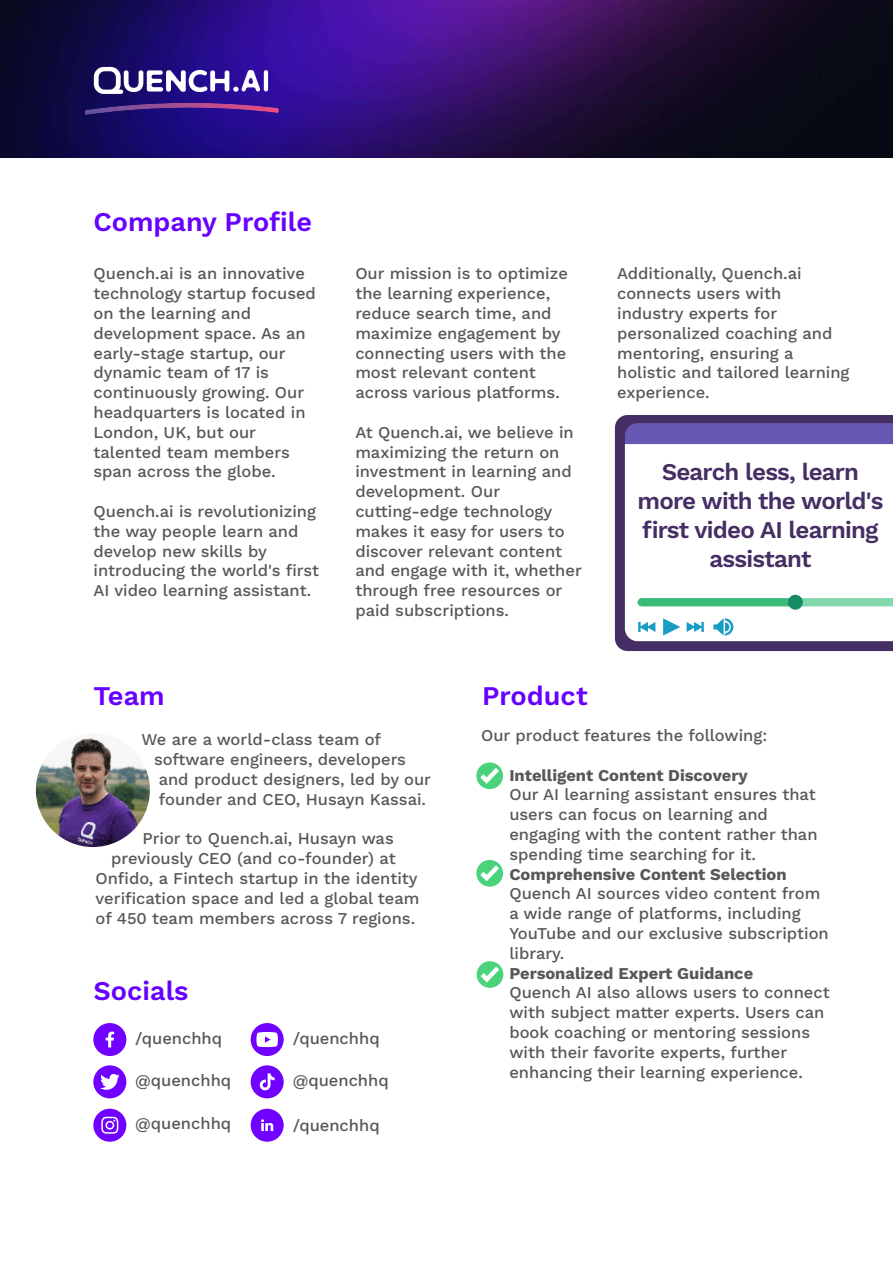
<style>
.page{position:relative;width:893px;height:1263px;background:#fff}
.page>*{position:absolute;margin:0;border:0;box-sizing:border-box;transform-origin:0 0}
.t1{font:600 27px "Work Sans";color:#60f}
.t2{font:27px "Work Sans";color:#60f}
.t3{font:600 24px/28.8px "Work Sans";letter-spacing:-.03em;color:#452e63;text-align:center}
.t4{font:16.5px/19.8px "Work Sans";color:#575756}
</style>
<div class="page">
<img style="left:0;top:0;width:893px;height:157px">
<div style="left:93px;top:1023px;width:33px;height:33px;background:#7000ff;border-radius:50%"></div>
<svg style="left:106px;top:1031px;width:8px;height:16px"></svg>
<div style="left:93px;top:1065px;width:33px;height:33px;background:#7000ff;border-radius:50%"></div>
<svg style="left:100px;top:1074px;width:20px;height:16px"></svg>
<div style="left:93px;top:1109px;width:33px;height:33px;background:#7000ff;border-radius:50%"></div>
<svg style="left:101px;top:1117px;width:17px;height:17px"></svg>
<div style="left:251px;top:1023px;width:33px;height:33px;background:#7000ff;border-radius:50%"></div>
<svg style="left:256px;top:1032px;width:22px;height:15px"></svg>
<div style="left:251px;top:1065px;width:33px;height:33px;background:#7000ff;border-radius:50%"></div>
<svg style="left:260px;top:1073px;width:15px;height:17px"></svg>
<div style="left:251px;top:1109px;width:33px;height:33px;background:#7000ff;border-radius:50%"></div>
<svg style="left:261px;top:1119px;width:12px;height:12px"></svg>
<img style="left:36px;top:733px;width:114px;height:114px;border-radius:57px">
<div style="left:476px;top:762px;width:27px;height:27px;background:#4bd37b;border-radius:50%"></div>
<svg style="left:480px;top:768px;width:19px;height:16px"></svg>
<div style="left:476px;top:860px;width:27px;height:27px;background:#4bd37b;border-radius:50%"></div>
<svg style="left:480px;top:865px;width:19px;height:16px"></svg>
<svg style="left:615px;top:415px;width:278px;height:236px;fill:#452e63"></svg>
<div style="left:625px;top:423px;width:268px;height:21px;background:#6557b2"></div>
<svg style="left:625px;top:444px;width:268px;height:197px"></svg>
<svg style="left:638px;top:622px;width:17px;height:10px"></svg>
<svg style="left:687px;top:622px;width:17px;height:10px"></svg>
<svg style="left:663px;top:618px;width:17px;height:17px"></svg>
<svg style="left:713px;top:618px;width:20px;height:17px"></svg>
<svg style="left:638px;top:598px;width:255px;height:8px"></svg>
<div style="left:638px;top:598px;width:162px;height:8px;background:#3abb78;border-radius:4px"></div>
<div style="left:788px;top:595px;width:15px;height:15px;background:#148c66;border-radius:50%"></div>
<svg style="left:94px;top:67px;width:166px;height:27px"></svg>
<hr style="left:264px;top:70px;width:4px;height:21px;background:#fff;border-radius:2px">
<div style="left:477px;top:961px;width:26px;height:27px;background:#4bd37b;border-radius:50%"></div>
<svg style="left:481px;top:966px;width:18px;height:16px"></svg>
<svg style="left:84px;top:103px;width:195px;height:12px"></svg>
<h1 class="t2" style="left:94px;top:201px;width:220px">Company Profile</h1>
<p class="t4" style="left:94px;top:265px;width:224px">Quench.ai is an innovative technology startup focused on the learning and development space. As an early-stage startup, our dynamic team of 17 is continuously growing. Our headquarters is located in<br>London, UK, but our talented team members span across the globe.</p>
<p class="t4" style="left:94px;top:503px;width:227px">Quench.ai is revolutionizing the way people learn and develop new skills by introducing the world's first<br>AI video learning assistant.</p>
<p class="t4" style="left:355px;top:265px;width:214px">Our mission is to optimize the learning experience, reduce search time, and maximize engagement by connecting users with the most relevant content across various platforms.</p>
<p class="t4" style="left:355px;top:423px;width:228px">At Quench.ai, we believe in maximizing the return on investment in learning and development. Our cutting-edge technology makes it easy for users to discover relevant content and engage with it, whether through free resources or paid subscriptions.</p>
<h1 class="t1" style="left:94px;top:685px;width:73px">Team</h1>
<h1 class="t1" style="left:482px;top:685px;width:107px">Product</h1>
<p class="t4" style="left:617px;top:265px;width:234px">Additionally, Quench.ai connects users with industry experts for personalized coaching and mentoring, ensuring a holistic and tailored learning experience.</p>
<h2 class="t3" style="left:637px;top:460px;width:247px">Search less, learn more with the world's first video AI learning assistant</h2>
<p class="t4" style="left:154px;top:731px;width:279px;text-indent:-13px">We are a world-class team of software engineers, developers and product designers, led by our founder and CEO, Husayn Kassai.</p>
<p class="t4" style="left:142px;top:830px;width:253px">Prior to Quench.ai, Husayn was</p>
<p class="t4" style="left:111px;top:850px;width:286px">previously CEO (and co-founder) at</p>
<p class="t4" style="left:96px;top:868px;width:324px">Onfido, a Fintech startup in the identity</p>
<p class="t4" style="left:96px;top:888px;width:325px">verification space and led a global team</p>
<p class="t4" style="left:96px;top:909px;width:321px">of 450 team members across 7 regions.</p>
<h1 class="t1" style="left:94px;top:980px;width:97px">Socials</h1>
<p class="t4" style="left:135px;top:1029px;width:88px">/quenchhq</p>
<p class="t4" style="left:293px;top:1030px;width:88px">/quenchhq</p>
<p class="t4" style="left:135px;top:1072px;width:98px">@quenchhq</p>
<p class="t4" style="left:293px;top:1072px;width:98px">@quenchhq</p>
<p class="t4" style="left:135px;top:1115px;width:98px">@quenchhq</p>
<p class="t4" style="left:293px;top:1116px;width:88px">/quenchhq</p>
<p class="t4" style="left:481px;top:727px;width:288px">Our product features the following:</p>
<p class="t4" style="left:509px;top:766px;width:322px">Intelligent Content Discovery<br>Our AI learning assistant ensures that users can focus on learning and engaging with the content rather than spending time searching for it.<br>Comprehensive Content Selection Quench AI sources video content from a wide range of platforms, including YouTube and our exclusive subscription library.<br>Personalized Expert Guidance<br>Quench AI also allows users to connect with subject matter experts. Users can book coaching or mentoring sessions with their favorite experts, further enhancing their learning experience.</p>
</div>
